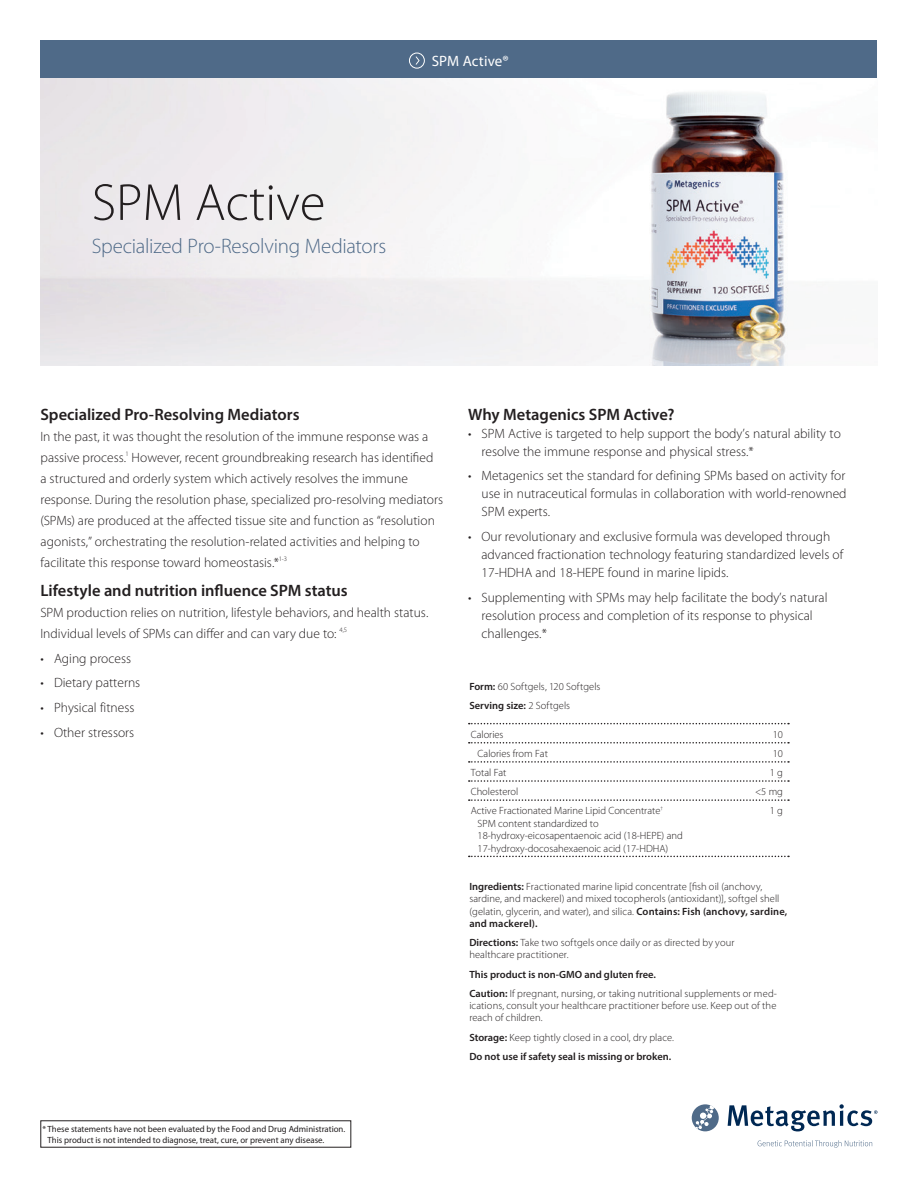
<style>
.page{position:relative;width:918px;height:1188px;background:#fff}
.page>*{position:absolute;margin:0;border:0;box-sizing:border-box;transform-origin:0 0}
.Document_head{font:300 52.5px "Myriad Pro";color:#231f20}
.Document_byline{font:300 21px "Myriad Pro";letter-spacing:-.01em;color:#4f6a88}
.Page_head{font:600 16.5px "Myriad Pro";color:#231f20}
.t1{font:15px "Myriad Pro";letter-spacing:.01em;color:#fff}
.Body{font:300 13.5px/21px "Myriad Pro";color:#231f20}
.t2{font:300 10.5px/12.3px "Myriad Pro";letter-spacing:.005em;color:#231f20}
.t3{font:600 10.5px "Myriad Pro";color:#231f20}
.t4{font:9px/10.5px "Myriad Pro";color:#231f20}
.s1{font-weight:600}
.s2{font-weight:300}
</style>
<div class="page">
<img style="left:40px;top:78px;width:748px;height:287px">
<svg style="left:469px;top:723px;width:320px;height:1px"></svg>
<svg style="left:469px;top:742px;width:320px;height:2px"></svg>
<svg style="left:469px;top:761px;width:320px;height:2px"></svg>
<svg style="left:469px;top:780px;width:320px;height:2px"></svg>
<svg style="left:469px;top:799px;width:320px;height:2px"></svg>
<svg style="left:469px;top:856px;width:320px;height:1px"></svg>
<div style="left:40px;top:40px;width:838px;height:38px;background:#4f6a88"></div>
<svg style="left:416px;top:56px;width:4px;height:9px"></svg>
<div style="left:409px;top:53px;width:16px;height:16px;border:1px solid #fff;border-radius:50%"></div>
<div style="left:692px;top:1104px;width:27px;height:27px;background:#4f6a88;border-radius:50%"></div>
<svg style="left:696px;top:1105px;width:18px;height:24px"></svg>
<svg style="left:758px;top:1140px;width:114px;height:8px"></svg>
<svg style="left:728px;top:1104px;width:150px;height:27px"></svg>
<p class="t1" style="left:432px;top:51px;width:79px">SPM Active®</p>
<p class="Document_head" style="left:92px;top:174px;width:235px">SPM Active</p>
<p class="Document_byline" style="left:92px;top:234px;width:296px">Specialized Pro-Resolving Mediators</p>
<p class="Page_head" style="left:40px;top:404px;width:261px">Specialized Pro-Resolving Mediators</p>
<p class="Body" style="left:40px;top:426px;width:404px">In the past, it was thought the resolution of the immune response was a passive process.<sup>1</sup> However, recent groundbreaking research has identified<br>a structured and orderly system which actively resolves the immune response. During the resolution phase, specialized pro-resolving mediators (SPMs) are produced at the affected tissue site and function as “resolution agonists,” orchestrating the resolution-related activities and helping to facilitate this response toward homeostasis.*<sup>1-3</sup></p>
<p class="Page_head" style="left:40px;top:580px;width:309px">Lifestyle and nutrition influence SPM status</p>
<p class="Body" style="left:40px;top:602px;width:389px">SPM production relies on nutrition, lifestyle behaviors, and health status.<br>Individual levels of SPMs can differ and can vary due to: <sup>4,5</sup></p>
<p class="Body" style="left:40px;top:648px;width:92px">• Aging process</p>
<p class="Body" style="left:40px;top:673px;width:101px">• Dietary patterns</p>
<p class="Body" style="left:40px;top:697px;width:95px">• Physical fitness</p>
<p class="Body" style="left:40px;top:722px;width:95px">• Other stressors</p>
<p class="t4" style="left:48px;top:1124px;width:299px;text-indent:-5px">* These statements have not been evaluated by the Food and Drug Administration.<br>This product is not intended to diagnose, treat, cure, or prevent any disease.</p>
<p class="Page_head" style="left:468px;top:404px;width:208px">Why Metagenics SPM Active?</p>
<p class="Body" style="left:482px;top:424px;width:361px;line-height:18px;text-indent:-14px">• SPM Active is targeted to help support the body’s natural ability to resolve the immune response and physical stress.*</p>
<p class="Body" style="left:482px;top:467px;width:367px;line-height:18px;text-align:justify;text-indent:-14px">• Metagenics set the standard for defining SPMs based on activity for use in nutraceutical formulas in collaboration with world-renowned SPM experts.</p>
<p class="Body" style="left:482px;top:528px;width:363px;line-height:18px;text-indent:-14px">• Our revolutionary and exclusive formula was developed through advanced fractionation technology featuring standardized levels of<br>17-HDHA and 18-HEPE found in marine lipids.</p>
<p class="Body" style="left:482px;top:589px;width:348px;line-height:18px;text-indent:-14px">• Supplementing with SPMs may help facilitate the body’s natural resolution process and completion of its response to physical challenges.*</p>
<p class="t2" style="left:469px;top:681px;width:133px"><span class="s1">Form:</span> 60 Softgels, 120 Softgels</p>
<p class="t3" style="left:469px;top:699px;width:102px">Serving size: <span class="s2">2 Softgels</span></p>
<p class="t2" style="left:471px;top:728px;width:34px">Calories</p>
<p class="t2" style="left:773px;top:728px;width:12px">10</p>
<p class="t2" style="left:478px;top:748px;width:72px">Calories from Fat</p>
<p class="t2" style="left:773px;top:748px;width:12px">10</p>
<p class="t2" style="left:471px;top:767px;width:37px">Total Fat</p>
<p class="t2" style="left:770px;top:767px;width:15px">1 g</p>
<p class="t2" style="left:471px;top:786px;width:49px">Cholesterol</p>
<p class="t2" style="left:755px;top:786px;width:29px">&lt;5 mg</p>
<p class="t2" style="left:471px;top:805px;width:194px">Active Fractionated Marine Lipid Concentrate<sup>†</sup></p>
<p class="t2" style="left:770px;top:805px;width:15px">1 g</p>
<p class="t2" style="left:478px;top:817px;width:207px">SPM content standardized to<br>18-hydroxy-eicosapentaenoic acid (18-HEPE) and<br>17-hydroxy-docosahexaenoic acid (17-HDHA)</p>
<p class="t2" style="left:469px;top:880px;width:320px"><span class="s1">Ingredients:</span> Fractionated marine lipid concentrate [fish oil (anchovy, sardine, and mackerel) and mixed tocopherols (antioxidant)], softgel shell (gelatin, glycerin, and water), and silica. <span class="s1">Contains: Fish (anchovy, sardine, and mackerel).</span></p>
<p class="t2" style="left:469px;top:937px;width:267px"><span class="s1">Directions:</span> Take two softgels once daily or as directed by your healthcare practitioner.</p>
<p class="t3" style="left:469px;top:967px;width:188px">This product is non-GMO and gluten free.</p>
<p class="t2" style="left:469px;top:987px;width:309px;text-align:justify"><span class="s1">Caution:</span> If pregnant, nursing, or taking nutritional supplements or med&shy;ications, consult your healthcare practitioner before use. Keep out of the reach of children.</p>
<p class="t2" style="left:469px;top:1031px;width:206px"><span class="s1">Storage:</span> Keep tightly closed in a cool, dry place.</p>
<p class="t3" style="left:469px;top:1049px;width:203px">Do not use if safety seal is missing or broken.</p>
</div>
